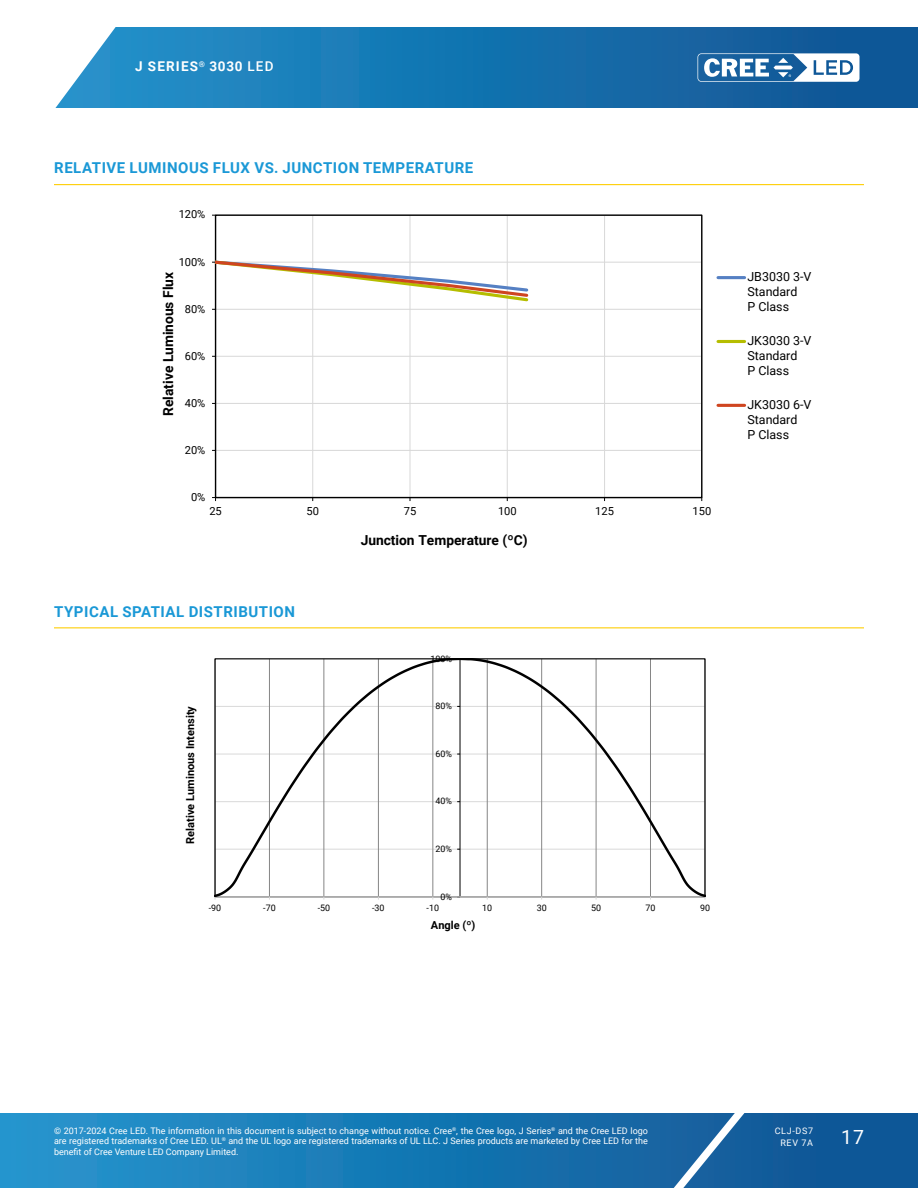
<style>
.page{position:relative;width:918px;height:1188px;background:#fff}
.page>*{position:absolute;margin:0;border:0;box-sizing:border-box;transform-origin:0 0}
.t1{font:19.5px "Roboto";color:#fff}
.Section_heading_with_rule{font:700 15px "Roboto";letter-spacing:.035em;color:#1a98d6}
.t2{font:700 13.8px "Roboto";color:#000}
.t3{font:700 13.5px "Roboto";letter-spacing:.085em;color:#fff}
.t4{font:12.45px/15px "Roboto";color:#000}
.t5{font:11.1px "Roboto";letter-spacing:-.01em;color:#000}
.t6{font:700 11.1px "Roboto";color:#000}
.t7{font:9px/10.8px "Roboto";color:#fff;text-align:justify}
.t8{font:9px/12px "Roboto";letter-spacing:.085em;color:#fff;text-align:right}
.t9{font:9px "Roboto";color:#000}
.t10{font:8.85px "Roboto";letter-spacing:-.005em;color:#000}
.s1{font-weight:500}
</style>
<div class="page">
<svg style="left:0;top:1113px;width:918px;height:75px;background:#1876b2"></svg>
<svg style="left:644px;top:1113px;width:117px;height:75px;background:#296da6"></svg>
<svg style="left:55px;top:27px;width:863px;height:81px;background:#2078b2"></svg>
<svg style="left:698px;top:53px;width:162px;height:29px"></svg>
<hr style="left:54px;top:184px;width:810px;height:1px;background:#fece08">
<hr style="left:54px;top:627px;width:810px;height:1px;background:#fece08">
<hr style="left:216px;top:450px;width:486px;height:1px;background:#d9d9d9">
<hr style="left:216px;top:403px;width:486px;height:1px;background:#d9d9d9">
<hr style="left:216px;top:356px;width:486px;height:1px;background:#d9d9d9">
<hr style="left:216px;top:309px;width:486px;height:1px;background:#d9d9d9">
<hr style="left:216px;top:262px;width:486px;height:1px;background:#d9d9d9">
<hr style="left:312px;top:215px;width:1px;height:283px;background:#d9d9d9">
<hr style="left:409px;top:215px;width:2px;height:283px;background:#d9d9d9">
<hr style="left:507px;top:215px;width:1px;height:283px;background:#d9d9d9">
<hr style="left:604px;top:215px;width:1px;height:283px;background:#d9d9d9">
<hr style="left:215px;top:215px;width:1px;height:283px;background:#000">
<hr style="left:216px;top:497px;width:486px;height:1px;background:#000">
<svg style="left:212px;top:259px;width:318px;height:44px"></svg>
<hr style="left:718px;top:276px;width:27px;height:3px;background:#5580c3">
<hr style="left:718px;top:340px;width:27px;height:3px;background:#b5bd00">
<hr style="left:718px;top:404px;width:27px;height:3px;background:#cf4520">
<svg style="left:215px;top:659px;width:491px;height:239px"></svg>
<h3 class="t3" style="left:135px;top:57px;width:140px">J SERIES<sup>®</sup> 3030 <span class="s1">LED</span></h3>
<p class="Section_heading_with_rule" style="left:54px;top:157px;width:421px">RELATIVE LUMINOUS FLUX VS. JUNCTION TEMPERATURE</p>
<p class="t5" style="left:179px;top:207px;width:28px">120%</p>
<p class="t5" style="left:179px;top:254px;width:28px">100%</p>
<p class="t2" style="left:159px;top:416px;width:145px;rotate:-90deg">Relative Luminous Flux</p>
<p class="t5" style="left:185px;top:301px;width:22px">80%</p>
<p class="t5" style="left:185px;top:348px;width:22px">60%</p>
<p class="t5" style="left:185px;top:395px;width:22px">40%</p>
<p class="t5" style="left:185px;top:442px;width:22px">20%</p>
<p class="t5" style="left:191px;top:489px;width:16px">0%</p>
<p class="t5" style="left:209px;top:503px;width:14px">25</p>
<p class="t5" style="left:307px;top:503px;width:14px">50</p>
<p class="t5" style="left:404px;top:503px;width:14px">75</p>
<p class="t5" style="left:498px;top:503px;width:20px">100</p>
<p class="t5" style="left:595px;top:503px;width:20px">125</p>
<p class="t5" style="left:693px;top:503px;width:20px">150</p>
<p class="t2" style="left:361px;top:531px;width:168px">Junction Temperature (ºC)</p>
<p class="Section_heading_with_rule" style="left:54px;top:601px;width:242px">TYPICAL SPATIAL DISTRIBUTION</p>
<p class="t6" style="left:182px;top:844px;width:139px;rotate:-90deg">Relative Luminous Intensity</p>
<p class="t10" style="left:430px;top:652px;width:23px">100%</p>
<p class="t10" style="left:435px;top:700px;width:18px">80%</p>
<p class="t9" style="left:435px;top:747px;width:18px">60%</p>
<p class="t10" style="left:435px;top:795px;width:18px">40%</p>
<p class="t10" style="left:435px;top:843px;width:18px">20%</p>
<p class="t10" style="left:440px;top:890px;width:13px">0%</p>
<p class="t10" style="left:209px;top:902px;width:14px">-90</p>
<p class="t10" style="left:263px;top:902px;width:14px">-70</p>
<p class="t10" style="left:318px;top:902px;width:14px">-50</p>
<p class="t10" style="left:372px;top:902px;width:14px">-30</p>
<p class="t10" style="left:427px;top:902px;width:14px">-10</p>
<p class="t10" style="left:482px;top:902px;width:11px">10</p>
<p class="t10" style="left:537px;top:902px;width:11px">30</p>
<p class="t10" style="left:591px;top:902px;width:11px">50</p>
<p class="t10" style="left:646px;top:902px;width:11px">70</p>
<p class="t10" style="left:700px;top:902px;width:11px">90</p>
<p class="t6" style="left:431px;top:917px;width:46px">Angle (º)</p>
<p class="t4" style="left:747px;top:269px;width:65px">JB3030 3-V<br>Standard<br>P Class</p>
<p class="t4" style="left:747px;top:333px;width:65px">JK3030 3-V<br>Standard<br>P Class</p>
<p class="t4" style="left:747px;top:397px;width:65px">JK3030 6-V<br>Standard<br>P Class</p>
<p class="t7" style="left:54px;top:1125px;width:595px">© 2017-2024 Cree LED. The information in this document is subject to change without notice. Cree<sup>®</sup>, the Cree logo, J Series<sup>®</sup> and the Cree LED logo are registered trademarks of Cree LED. UL<sup>®</sup> and the UL logo are registered trademarks of UL LLC. J Series products are marketed by Cree LED for the benefit of Cree Venture LED Company Limited.</p>
<p class="t8" style="left:775px;top:1124px;width:40px">CLJ-DS7<br>REV 7A</p>
<h1 class="t1" style="left:841px;top:1123px;width:24px">17</h1>
</div>
